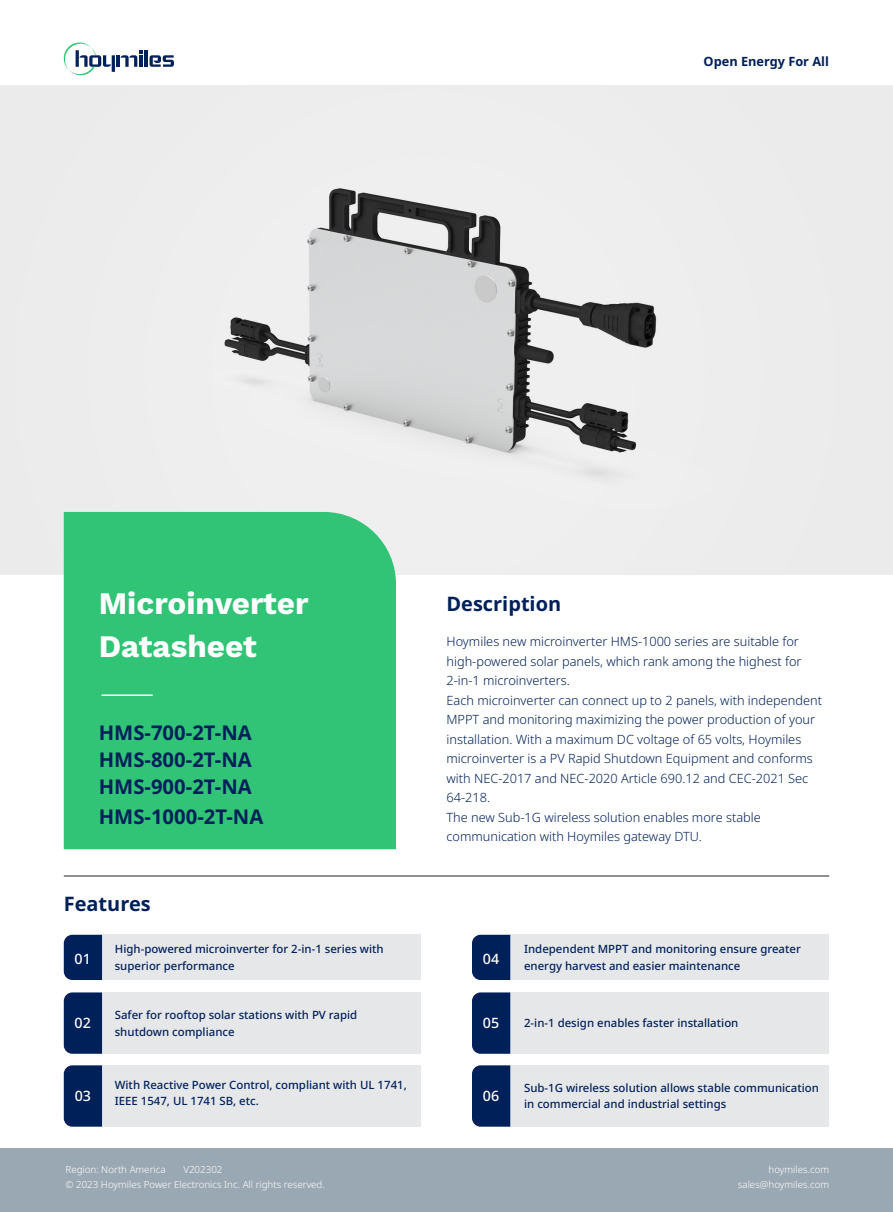
<style>
.page{position:relative;width:893px;height:1212px;background:#fff}
.page>*{position:absolute;margin:0;border:0;box-sizing:border-box;transform-origin:0 0}
.t1{font:700 31.35px "Work Sans";color:#fff}
.t2{font:700 20.25px "Noto Sans";color:#00205a}
.t3{font:700 19.95px "Noto Sans";color:#00205a}
.t4{font:500 14.25px "Noto Sans";color:#fff}
.t5{font:300 12.75px/19.5px "Noto Sans";color:#00205a}
.t6{font:700 12.75px "Noto Sans";color:#00205a}
.t7{font:500 11.4px/17.1px "Noto Sans";color:#00205a}
.t8{font:300 9.75px "Noto Sans";color:#fff}
</style>
<div class="page">
<img style="left:0;top:85px;width:893px;height:489px">
<div style="left:64px;top:512px;width:332px;height:337px;background:#31c477"></div>
<div style="left:0;top:1148px;width:893px;height:64px;background:#9aa8b4"></div>
<hr style="left:64px;top:876px;width:765px;height:1px;background:#231f20">
<hr style="left:102px;top:694px;width:51px;height:2px;background:#fff">
<div style="left:102px;top:935px;width:319px;height:45px;background:#e6e7e9"></div>
<div style="left:510px;top:935px;width:319px;height:45px;background:#e6e7e9"></div>
<div style="left:64px;top:935px;width:38px;height:45px;background:#00205a"></div>
<div style="left:472px;top:935px;width:38px;height:45px;background:#00205a"></div>
<div style="left:102px;top:992px;width:319px;height:62px;background:#e6e7e9"></div>
<div style="left:510px;top:992px;width:319px;height:62px;background:#e6e7e9"></div>
<div style="left:102px;top:1065px;width:319px;height:62px;background:#e6e7e9"></div>
<div style="left:510px;top:1065px;width:319px;height:62px;background:#e6e7e9"></div>
<div style="left:64px;top:992px;width:38px;height:62px;background:#00205a"></div>
<div style="left:472px;top:992px;width:38px;height:62px;background:#00205a"></div>
<div style="left:64px;top:1065px;width:38px;height:62px;background:#00205a"></div>
<div style="left:472px;top:1065px;width:38px;height:62px;background:#00205a"></div>
<hr style="left:144px;top:51px;width:4px;height:16px;background:#00215c">
<svg style="left:150px;top:55px;width:24px;height:12px"></svg>
<svg style="left:63px;top:42px;width:79px;height:34px"></svg>
<p class="t6" style="left:704px;top:52px;width:127px">Open Energy For All</p>
<p class="t1" style="left:99px;top:585px;width:211px">Microinverter</p>
<p class="t1" style="left:99px;top:628px;width:160px">Datasheet</p>
<p class="t2" style="left:99px;top:718px;width:154px">HMS-700-2T-NA</p>
<p class="t2" style="left:99px;top:745px;width:154px">HMS-800-2T-NA</p>
<p class="t2" style="left:99px;top:772px;width:154px">HMS-900-2T-NA</p>
<p class="t2" style="left:99px;top:802px;width:166px">HMS-1000-2T-NA</p>
<p class="t3" style="left:64px;top:890px;width:88px">Features</p>
<p class="t3" style="left:446px;top:589px;width:116px">Description</p>
<p class="t5" style="left:446px;top:632px;width:357px">Hoymiles new microinverter HMS-1000 series are suitable for high-powered solar panels, which rank among the highest for<br>2-in-1 microinverters.</p>
<p class="t5" style="left:446px;top:691px;width:377px">Each microinverter can connect up to 2 panels, with independent MPPT and monitoring maximizing the power production of your installation. With a maximum DC voltage of 65 volts, Hoymiles microinverter is a PV Rapid Shutdown Equipment and conforms with NEC-2017 and NEC-2020 Article 690.12 and CEC-2021 Sec 64-218.</p>
<p class="t5" style="left:446px;top:808px;width:316px">The new Sub-1G wireless solution enables more stable communication with Hoymiles gateway DTU.</p>
<p class="t7" style="left:115px;top:940px;width:270px">High-powered microinverter for 2-in-1 series with superior performance</p>
<p class="t7" style="left:524px;top:940px;width:278px">Independent MPPT and monitoring ensure greater energy harvest and easier maintenance</p>
<p class="t4" style="left:75px;top:949px;width:18px">01</p>
<p class="t4" style="left:483px;top:949px;width:18px">04</p>
<p class="t4" style="left:75px;top:954px;width:18px">01</p>
<p class="t7" style="left:115px;top:1006px;width:244px">Safer for rooftop solar stations with PV rapid shutdown compliance</p>
<p class="t4" style="left:75px;top:1013px;width:18px">02</p>
<p class="t4" style="left:483px;top:1013px;width:18px">05</p>
<p class="t4" style="left:83px;top:1013px;width:10px">3</p>
<p class="t7" style="left:524px;top:1015px;width:216px">2-in-1 design enables faster installation</p>
<p class="t7" style="left:115px;top:1077px;width:293px;line-height:15.6px">With Reactive Power Control, compliant with UL 1741,<br>IEEE 1547, UL 1741 SB, etc.</p>
<p class="t7" style="left:524px;top:1080px;width:296px;line-height:15.6px">Sub-1G wireless solution allows stable communication in commercial and industrial settings</p>
<p class="t4" style="left:75px;top:1086px;width:18px">03</p>
<p class="t4" style="left:483px;top:1086px;width:18px">06</p>
<p class="t4" style="left:75px;top:1090px;width:18px">05</p>
<p class="t8" style="left:65px;top:1162px;width:102px">Region: North America</p>
<p class="t8" style="left:183px;top:1162px;width:41px">V202302</p>
<p class="t8" style="left:65px;top:1177px;width:261px">© 2023 Hoymiles Power Electronics Inc. All rights reserved.</p>
<p class="t8" style="left:769px;top:1162px;width:62px">hoymiles.com</p>
<p class="t8" style="left:738px;top:1177px;width:93px">sales@hoymiles.com</p>
</div>
